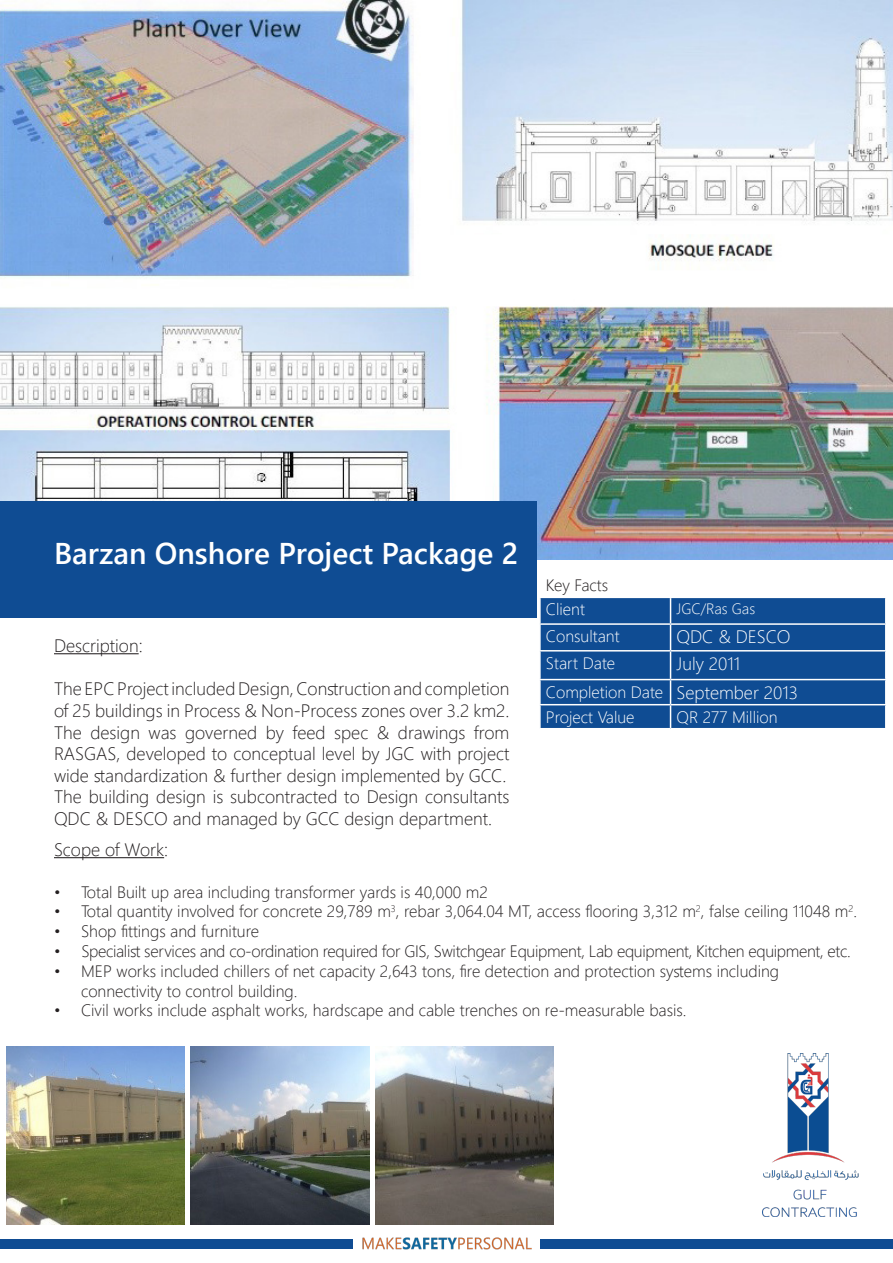
<style>
.page{position:relative;width:893px;height:1263px;background:#fff}
.page>*{position:absolute;margin:0;border:0;box-sizing:border-box;transform-origin:0 0}
.t1{font:600 30px "Segoe UI";color:#fff}
.t2{font:300 18px/21.6px "Segoe UI";color:#231f20}
.t3{font:300 18px "Segoe UI";color:#fff}
.t4{font:300 16.5px/19.8px "Segoe UI";color:#231f20}
.t5{font:300 16.5px "Segoe UI";letter-spacing:-.02em;color:#231f20}
.t6{font:300 16.5px "Segoe UI";color:#fff}
.t7{font:300 15px "Segoe UI";color:#fff}
</style>
<div class="page">
<img style="left:0;top:0;width:893px;height:559px">
<div style="left:0;top:502px;width:536px;height:116px;background:#0f4c93"></div>
<div style="left:541px;top:598px;width:344px;height:130px;background:#0f4c93"></div>
<hr style="left:670px;top:623px;width:216px;height:2px;background:#fff">
<hr style="left:670px;top:650px;width:216px;height:1px;background:#fff">
<hr style="left:670px;top:679px;width:216px;height:1px;background:#fff">
<hr style="left:670px;top:704px;width:216px;height:1px;background:#fff">
<svg style="left:885px;top:598px;width:1px;height:130px"></svg>
<hr style="left:539px;top:623px;width:131px;height:2px;background:#fff">
<hr style="left:539px;top:650px;width:131px;height:1px;background:#fff">
<hr style="left:539px;top:679px;width:131px;height:1px;background:#fff">
<svg style="left:670px;top:598px;width:1px;height:130px"></svg>
<hr style="left:539px;top:704px;width:131px;height:1px;background:#fff">
<img style="left:763px;top:1053px;width:96px;height:163px">
<img style="left:7px;top:1046px;width:178px;height:179px">
<img style="left:191px;top:1046px;width:178px;height:179px">
<img style="left:375px;top:1046px;width:178px;height:179px">
<hr style="left:54px;top:653px;width:85px;height:1px;background:#231f20">
<hr style="left:54px;top:857px;width:110px;height:1px;background:#231f20">
<div style="left:541px;top:1239px;width:352px;height:9px;background:#0f4c93"></div>
<img style="left:362px;top:1237px;width:170px;height:13px">
<div style="left:0;top:1239px;width:352px;height:9px;background:#0f4c93"></div>
<p class="t1" style="left:54px;top:525px;width:466px">Barzan Onshore Project Package 2</p>
<p class="t4" style="left:546px;top:574px;width:64px">Key Facts</p>
<p class="t6" style="left:546px;top:594px;width:41px">Client</p>
<p class="t7" style="left:676px;top:595px;width:80px">JGC/Ras Gas</p>
<p class="t6" style="left:546px;top:621px;width:75px">Consultant</p>
<p class="t3" style="left:676px;top:620px;width:115px">QDC &amp; DESCO</p>
<p class="t6" style="left:546px;top:647px;width:71px">Start Date</p>
<p class="t3" style="left:676px;top:646px;width:65px">July 2011</p>
<p class="t6" style="left:546px;top:676px;width:119px">Completion Date</p>
<p class="t3" style="left:676px;top:675px;width:123px">September 2013</p>
<p class="t6" style="left:546px;top:701px;width:90px">Project Value</p>
<p class="t6" style="left:676px;top:701px;width:102px">QR 277 Million</p>
<p class="t2" style="left:54px;top:633px;width:90px">Description:</p>
<p class="t2" style="left:54px;top:676px;width:457px">The EPC Project included Design, Construction and completion of 25 buildings in Process &amp; Non-Process zones over 3.2 km2.</p>
<p class="t2" style="left:54px;top:720px;width:457px;text-align:justify">The design was governed by feed spec &amp; drawings from RASGAS, developed to conceptual level by JGC with project wide standardization &amp; further design implemented by GCC.</p>
<p class="t2" style="left:54px;top:784px;width:457px">The building design is subcontracted to Design consultants<br>QDC &amp; DESCO and managed by GCC design department.</p>
<p class="t2" style="left:54px;top:837px;width:116px">Scope of Work:</p>
<p class="t4" style="left:54px;top:880px;width:435px">• Total Built up area including transformer yards is 40,000 m2</p>
<p class="t4" style="left:54px;top:900px;width:805px">• Total quantity involved for concrete 29,789 m<sup>3</sup>, rebar 3,064.04 MT, access flooring 3,312 m<sup>2</sup>, false ceiling 11048 m<sup>2</sup>.</p>
<p class="t4" style="left:54px;top:920px;width:207px">• Shop fittings and furniture</p>
<p class="t5" style="left:54px;top:935px;width:798px">• Specialist services and co-ordination required for GIS, Switchgear Equipment, Lab equipment, Kitchen equipment, etc.</p>
<p class="t4" style="left:81px;top:959px;width:700px;text-indent:-27px">• MEP works included chillers of net capacity 2,643 tons, fire detection and protection systems including connectivity to control building.</p>
<p class="t4" style="left:54px;top:999px;width:634px">• Civil works include asphalt works, hardscape and cable trenches on re-measurable basis.</p>
</div>
